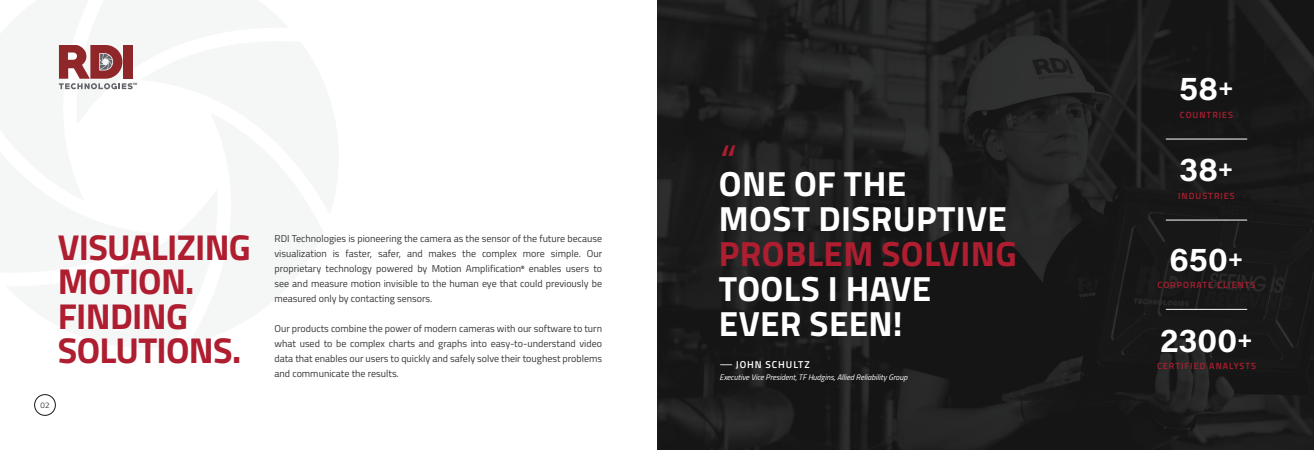
<style>
.page{position:relative;width:1314px;height:450px;background:#fff}
.page>*{position:absolute;margin:0;border:0;box-sizing:border-box;transform-origin:0 0}
.t1{font:45px "Myriad Pro";color:#ae1e30}
.t2{font:700 36px/34.5px "Titillium Web";letter-spacing:-.02em;color:#ae1e30}
.t3{font:700 35px/35px "Titillium Web";letter-spacing:.01em;color:#fff}
.t4{font:32px "Acumin Variable Concept";letter-spacing:.005em;color:#fff}
.t5{font:10px/15px "Titillium Web";color:#383839;text-align:justify}
.t6{font:600 10px "Titillium Web";letter-spacing:.09em;color:#fff}
.t7{font:600 9px "Titillium Web";letter-spacing:.11em;color:#ae1e30}
.t8{font:italic 8px "Titillium Web";color:#fff}
.t9{font:300 8px "Titillium Web";color:#1a1412}
.t10{font:700 3px "ITC Avant Garde Pro";color:#63656a}
.s1{color:#ae1e30}
.s2{font-weight:400;font-size:12px}
</style>
<div class="page">
<img style="left:657px;top:0;width:657px;height:450px">
<div style="left:34px;top:394px;width:22px;height:22px;border:1px solid #1a1412;border-radius:50%"></div>
<hr style="left:1166px;top:220px;width:81px;height:1px;background:#fff">
<hr style="left:1166px;top:139px;width:81px;height:1px;background:#fff">
<svg style="left:58px;top:45px;width:75px;height:45px"></svg>
<hr style="left:1166px;top:309px;width:81px;height:1px;background:#fff">
<p class="t10" style="left:133px;top:82px;width:6px">TM</p>
<p class="t2" style="left:58px;top:228px;width:195px">VISUALIZING<br>MOTION.</p>
<p class="t2" style="left:58px;top:297px;width:132px">FINDING</p>
<p class="t2" style="left:58px;top:331px;width:185px">SOLUTIONS.</p>
<p class="t9" style="left:40px;top:399px;width:11px">02</p>
<p class="t5" style="left:275px;top:230px;width:329px">RDI Technologies is pioneering the camera as the sensor of the future because visualization is faster, safer, and makes the complex more simple. Our proprietary technology powered by Motion Amplification<sup>®</sup> enables users to see and measure motion invisible to the human eye that could previously be measured only by contacting sensors.</p>
<p class="t5" style="left:275px;top:320px;width:329px">Our products combine the power of modern cameras with our software to turn what used to be complex charts and graphs into easy-to-understand video data that enables our users to quickly and safely solve their toughest problems and communicate the results.</p>
<p class="t1" style="left:720px;top:133px;width:17px">“</p>
<p class="t3" style="left:719px;top:164px;width:189px">ONE OF THE</p>
<p class="t3" style="left:719px;top:199px;width:299px">MOST DISRUPTIVE<br><span class="s1">PROBLEM SOLVING<br></span>TOOLS I HAVE<br>EVER SEEN!</p>
<p class="t6" style="left:720px;top:357px;width:92px"><span class="s2">—</span> JOHN SCHULTZ</p>
<p class="t8" style="left:720px;top:372px;width:189px">Executive Vice President, TF Hudgins, Allied Reliability Group</p>
<p class="t4" style="left:1179px;top:67px;width:56px">58<sup>+</sup></p>
<p class="t7" style="left:1180px;top:108px;width:55px">COUNTRIES</p>
<p class="t4" style="left:1179px;top:148px;width:56px">38<sup>+</sup></p>
<p class="t7" style="left:1178px;top:189px;width:58px">INDUSTRIES</p>
<p class="t4" style="left:1170px;top:238px;width:75px">650<sup>+</sup></p>
<p class="t7" style="left:1158px;top:278px;width:99px">CORPORATE CLIENTS</p>
<p class="t4" style="left:1160px;top:319px;width:94px">2300<sup>+</sup></p>
<p class="t7" style="left:1157px;top:359px;width:100px">CERTIFIED ANALYSTS</p>
</div>
